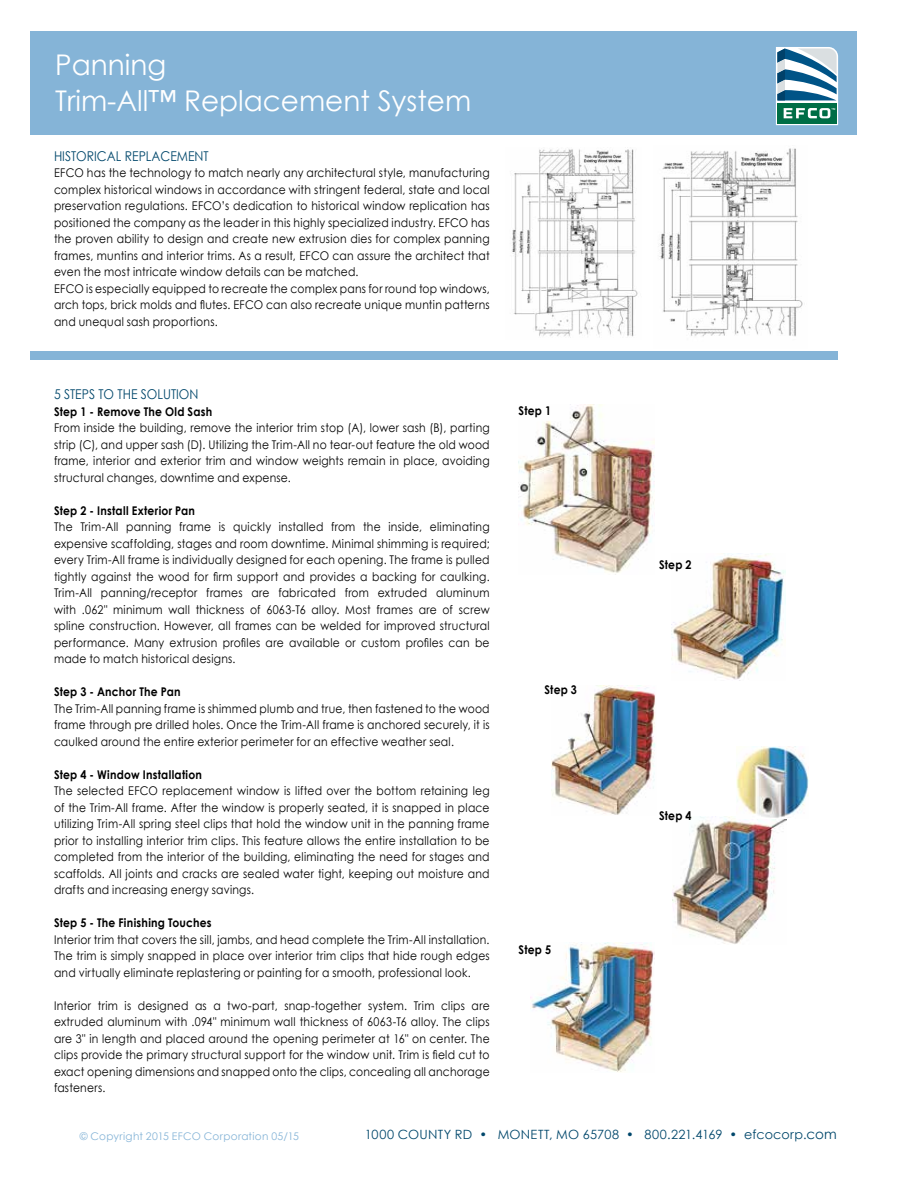
<style>
.page{position:relative;width:918px;height:1188px;background:#fff}
.page>*{position:absolute;margin:0;border:0;box-sizing:border-box;transform-origin:0 0}
.t1{font:28.5px/36px "Century Gothic";color:#fff}
.t2{font:13.5px "Century Gothic";color:#00476b;scale:.9 1}
.t3{font:12.75px "Century Gothic";letter-spacing:.02em;color:#00476b}
.t4{font:12px/16.5px "Century Gothic";letter-spacing:.02em;color:#000;text-align:justify;scale:.9 1}
.t5{font:700 12px "Century Gothic";letter-spacing:.02em;color:#000;scale:.9 1}
.t6{font:10.5px "Century Gothic";letter-spacing:.025em;color:#85b4d7}
.s1{font-size:13.5px}
</style>
<div class="page">
<div style="left:30px;top:32px;width:826px;height:103px;background:#85b4d7"></div>
<img style="left:659px;top:148px;width:144px;height:189px">
<img style="left:512px;top:149px;width:126px;height:189px">
<div style="left:30px;top:351px;width:808px;height:8px;background:#85b4d7"></div>
<img style="left:551px;top:685px;width:104px;height:130px">
<img style="left:531px;top:942px;width:123px;height:130px">
<img style="left:672px;top:553px;width:113px;height:128px">
<img style="left:672px;top:817px;width:115px;height:127px">
<img style="left:737px;top:747px;width:71px;height:71px">
<img style="left:518px;top:405px;width:137px;height:168px">
<svg style="left:776px;top:47px;width:62px;height:78px;background:#78a8af"></svg>
<h1 class="t1" style="left:55px;top:47px;width:418px">Panning<br>Trim-All™ Replacement System</h1>
<p class="t2" style="left:54px;top:147px;width:22px">Histor</p>
<p class="t2" style="left:94px;top:147px;width:74px">ical Replacement</p>
<p class="t4" style="left:54px;top:165px;width:486px;text-align:left">EFCO has the technology to match nearly any architectural style, manufacturing complex historical windows in accordance with stringent federal, state and local preservation regulations. EFCO’s dedication to historical window replication has positioned the company as the leader in this highly specialized industry. EFCO has the proven ability to design and create new extrusion dies for complex panning frames, muntins and interior trims. As a result, EFCO can assure the architect that even the most intricate window details can be matched.<br>EFCO is especially equipped to recreate the complex pans for round top windows, arch tops, brick molds and flutes. EFCO can also recreate unique muntin patterns and unequal sash proportions.</p>
<p class="t2" style="left:54px;top:385px;width:26px">5 Steps</p>
<p class="t2" style="left:98px;top:385px;width:101px">to the Solution</p>
<p class="t5" style="left:54px;top:402px;width:177px">Step 1 - Remove The Old Sash</p>
<p class="t4" style="left:54px;top:420px;width:486px">From inside the building, remove the interior trim stop (A), lower sash (B), parting strip (C), and upper sash (D). Utilizing the Trim-All no tear-out feature the old wood frame, interior and exterior trim and window weights remain in place, avoiding structural changes, downtime and expense.</p>
<p class="t5" style="left:54px;top:501px;width:158px">Step 2 - Install Exterior Pan</p>
<p class="t4" style="left:54px;top:519px;width:486px">The Trim-All panning frame is quickly installed from the inside, eliminating expensive scaffolding, stages and room downtime. Minimal shimming is required; every Trim-All frame is individually designed for each opening. The frame is pulled tightly against the wood for firm support and provides a backing for caulking.<br>Trim-All panning/receptor frames are fabricated from extruded aluminum with .062" minimum wall thickness of 6063-T6 alloy. Most frames are of screw spline construction. H owever, all frames can be welded for improved structural performance. Many extrusion profiles are available or custom profiles can be made to match historical designs.</p>
<p class="t5" style="left:54px;top:683px;width:142px">Step 3 - Anchor The Pan</p>
<p class="t4" style="left:54px;top:700px;width:486px">The Trim-All panning frame is shimmed plumb and true, then fastened to the wood frame through pre drilled holes. Once the Trim-All frame is anchored securely, it is caulked around the entire exterior perimeter for an effective weather seal.</p>
<p class="t5" style="left:54px;top:765px;width:166px">Step 4 - Window Installation</p>
<p class="t4" style="left:54px;top:783px;width:486px">The selected EFCO replacement window is lifted over the bottom retaining leg of the Trim-All frame. After the window is properly seated, it is snapped in place utilizing Trim-All spring steel clips that hold the window unit in the panning frame prior to installing interior trim clips. This feature allows the entire installation to be completed from the interior of the building, eliminating the need for stages and scaffolds. All joints and cracks are sealed water tight, keeping out moisture and drafts and increasing energy savings.</p>
<p class="t5" style="left:54px;top:914px;width:177px">Step 5 - The Finishing Touches</p>
<p class="t4" style="left:54px;top:931px;width:486px">I nterior trim that covers the sill, jambs, and head complete the Trim-All installation.<br>The trim is simply snapped in place over interior trim clips that hide rough edges and virtually eliminate replastering or painting for a smooth, professional look.</p>
<p class="t4" style="left:54px;top:997px;width:486px">I nterior trim is designed as a two-part, snap-together system. Trim clips are extruded aluminum with .094" minimum wall thickness of 6063-T6 alloy. The clips are 3" in length and placed around the opening perimeter at 16" on center. The clips provide the primary structural support for the window unit. Trim is field cut to exact opening dimensions and snapped onto the clips, concealing all anchorage fasteners.</p>
<p class="t5" style="left:519px;top:402px;width:38px">Step 1</p>
<p class="t5" style="left:545px;top:681px;width:38px">Step 3</p>
<p class="t5" style="left:519px;top:941px;width:38px">Step 5</p>
<p class="t5" style="left:659px;top:555px;width:38px">Step 2</p>
<p class="t5" style="left:659px;top:807px;width:38px">Step 4</p>
<p class="t6" style="left:80px;top:1128px;width:221px">© Copyright 2015 EFCO Corporation 05/15</p>
<p class="t3" style="left:365px;top:1126px;width:474px">1000 COUNTY RD • MONETT, MO 65708 • 800.221.4169 • efcocorp.<span class="s1">com</span></p>
</div>
